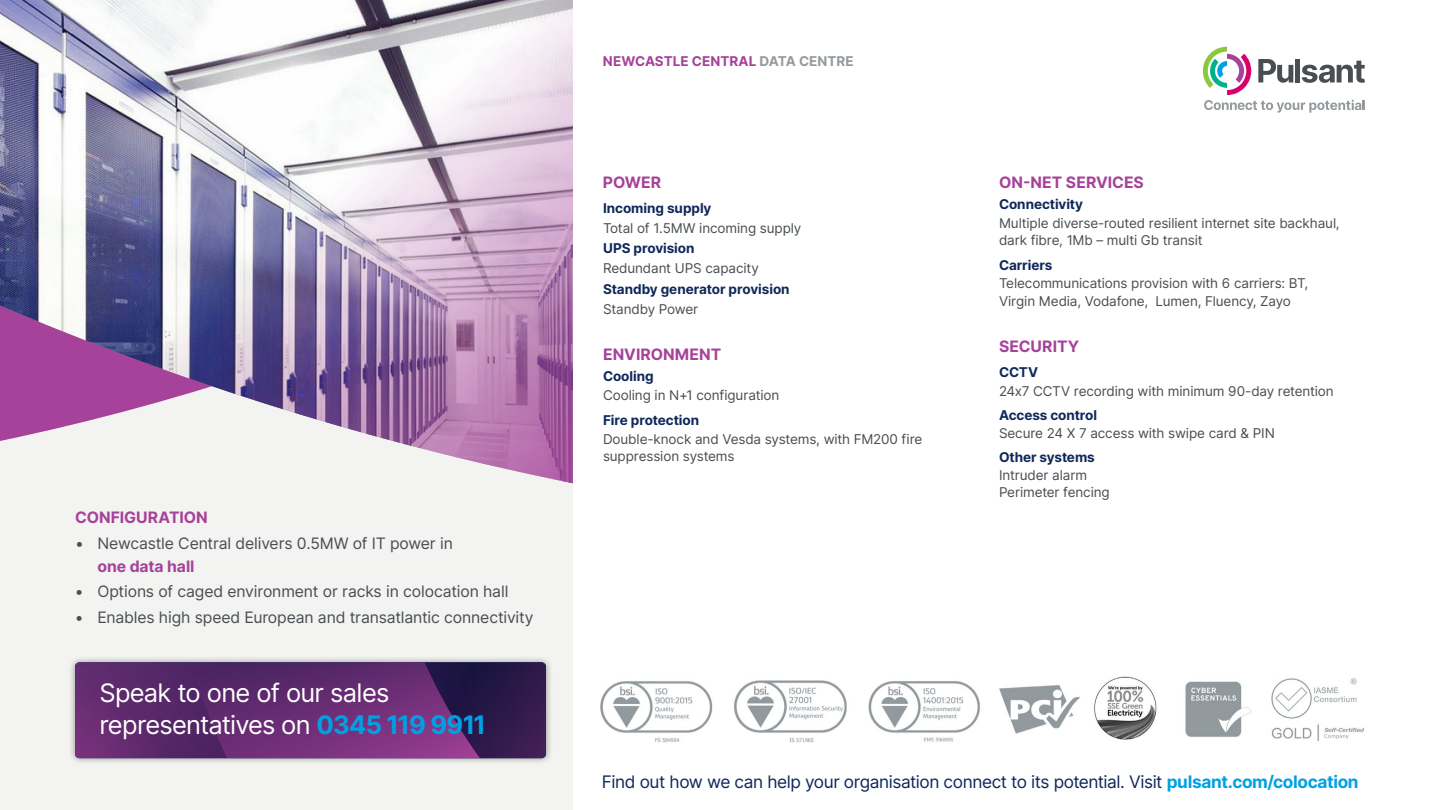
<style>
.page{position:relative;width:1440px;height:810px;background:#fff}
.page>*{position:absolute;margin:0;border:0;box-sizing:border-box;transform-origin:0 0}
.t1{font:25.5px/31.5px "Inter";letter-spacing:-.03em;color:#fff}
.t2{font:17.25px "Inter";letter-spacing:-.025em;color:#0f285a}
.t3{font:15.75px "Inter";letter-spacing:-.01em;color:#484e51}
.t4{font:700 15.75px "Inter";color:#a64299}
.t5{font:13.5px/17.2px "Inter";letter-spacing:-.01em;color:#484e51}
.t6{font:700 13.5px "Inter";letter-spacing:-.005em;color:#0f285a}
.t7{font:700 13.5px "Inter";color:#a64299}
.s1{font-weight:700;color:#00a1e4}
.s2{color:#949a9e}
</style>
<div class="page">
<svg style="left:1203px;top:47px;width:162px;height:66px"></svg>
<div style="left:0;top:0;width:573px;height:810px;background:#f3f3f2"></div>
<div style="left:68px;top:655px;width:485px;height:110px;background:#000;opacity:.4"></div>
<svg style="left:75px;top:662px;width:471px;height:96px;background:#5a286a"></svg>
<svg style="left:181px;top:662px;width:349px;height:96px;background:#592869"></svg>
<img style="left:0;top:0;width:573px;height:483px">
<img style="left:600px;top:676px;width:764px;height:67px">
<p class="t4" style="left:75px;top:506px;width:134px">CONFIGURATION</p>
<p class="t3" style="left:75px;top:532px;width:379px">• Newcastle Central delivers 0.5MW of IT power in</p>
<p class="t4" style="left:97px;top:554px;width:99px">one data hall</p>
<p class="t3" style="left:75px;top:580px;width:435px">• Options of caged environment or racks in colocation hall</p>
<p class="t3" style="left:75px;top:605px;width:460px">• Enables high speed European and transatlantic connectivity</p>
<h1 class="t1" style="left:99px;top:677px;width:388px">Speak to one of our sales representatives on <span class="s1">0345 119 9911</span></h1>
<p class="t7" style="left:603px;top:51px;width:252px">NEWCASTLE CENTRAL <span class="s2">DATA CENTRE</span></p>
<p class="t4" style="left:603px;top:171px;width:60px">POWER</p>
<p class="t6" style="left:603px;top:198px;width:110px">Incoming supply</p>
<p class="t5" style="left:603px;top:219px;width:200px">Total of 1.5MW incoming supply</p>
<p class="t6" style="left:603px;top:238px;width:93px">UPS provision</p>
<p class="t5" style="left:603px;top:259px;width:158px">Redundant UPS capacity</p>
<p class="t6" style="left:603px;top:279px;width:188px">Standby generator provision</p>
<p class="t5" style="left:603px;top:300px;width:97px">Standby Power</p>
<p class="t4" style="left:603px;top:343px;width:120px">ENVIRONMENT</p>
<p class="t6" style="left:603px;top:367px;width:52px">Cooling</p>
<p class="t5" style="left:603px;top:386px;width:178px">Cooling in N+1 configuration</p>
<p class="t6" style="left:603px;top:410px;width:98px">Fire protection</p>
<p class="t5" style="left:603px;top:430px;width:321px">Double-knock and Vesda systems, with FM200 fire suppression systems</p>
<p class="t4" style="left:999px;top:171px;width:146px">ON-NET SERVICES</p>
<p class="t6" style="left:999px;top:194px;width:86px">Connectivity</p>
<p class="t5" style="left:999px;top:214px;width:342px">Multiple diverse-routed resilient internet site backhaul, dark fibre, 1Mb – multi Gb transit</p>
<p class="t6" style="left:999px;top:255px;width:55px">Carriers</p>
<p class="t5" style="left:999px;top:274px;width:311px">Telecommunications provision with 6 carriers: BT,<br>Virgin Media, Vodafone, Lumen, Fluency, Zayo</p>
<p class="t4" style="left:999px;top:335px;width:82px">SECURITY</p>
<p class="t6" style="left:999px;top:362px;width:41px">CCTV</p>
<p class="t5" style="left:999px;top:382px;width:336px">24x7 CCTV recording with minimum 90-day retention</p>
<p class="t6" style="left:999px;top:406px;width:100px">Access control</p>
<p class="t5" style="left:999px;top:424px;width:277px">Secure 24 X 7 access with swipe card &amp; PIN</p>
<p class="t6" style="left:999px;top:448px;width:97px">Other systems</p>
<p class="t5" style="left:999px;top:466px;width:112px">Intruder alarm<br>Perimeter fencing</p>
<p class="t2" style="left:602px;top:769px;width:758px">Find out how we can help your organisation connect to its potential. Visit <span class="s1">pulsant.com/colocation</span></p>
</div>
